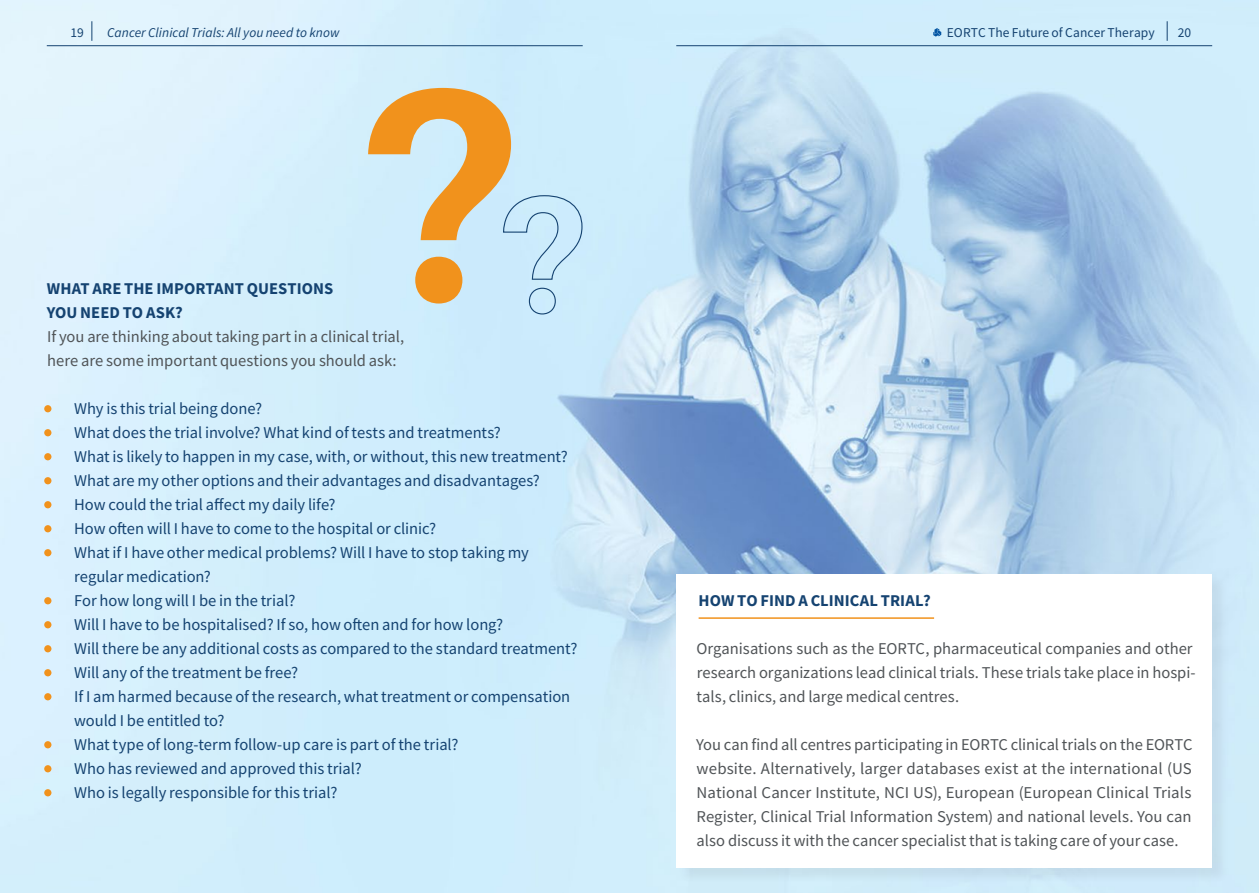
<style>
.page{position:relative;width:1259px;height:893px;background:#fff}
.page>*{position:absolute;margin:0;border:0;box-sizing:border-box;transform-origin:0 0}
.t1{font:16.5px/24px "Source Sans Pro";color:#154371}
.t2{font:16.5px/24px "Source Sans Pro";color:#505457}
.t3{font:700 16.5px/24px "Source Sans Pro";color:#154371}
.t4{font:italic 13.5px "Source Sans Pro";letter-spacing:.005em;color:#154371}
.t5{font:13.5px "Source Sans Pro";letter-spacing:.005em;color:#154371}
</style>
<div class="page">
<img style="left:0;top:0;width:1259px;height:893px">
<hr style="left:47px;top:45px;width:536px;height:1px;background:#154371">
<hr style="left:676px;top:45px;width:536px;height:1px;background:#154371">
<svg style="left:91px;top:21px;width:1px;height:20px"></svg>
<svg style="left:1166px;top:21px;width:1px;height:20px"></svg>
<svg style="left:933px;top:28px;width:8px;height:9px"></svg>
<div style="left:677px;top:575px;width:551px;height:309px;background:#c8e2f1"></div>
<div style="left:676px;top:574px;width:536px;height:293px;background:#fff"></div>
<svg style="left:368px;top:88px;width:215px;height:227px;background:#d4d5c5"></svg>
<div style="left:44px;top:405px;width:7px;height:7px;background:#f1921c;border-radius:50%"></div>
<div style="left:44px;top:429px;width:7px;height:7px;background:#f1921c;border-radius:50%"></div>
<div style="left:44px;top:453px;width:7px;height:7px;background:#f1921c;border-radius:50%"></div>
<div style="left:44px;top:501px;width:7px;height:7px;background:#f1921c;border-radius:50%"></div>
<div style="left:44px;top:525px;width:7px;height:7px;background:#f1921c;border-radius:50%"></div>
<div style="left:44px;top:549px;width:7px;height:7px;background:#f1921c;border-radius:50%"></div>
<div style="left:44px;top:597px;width:7px;height:7px;background:#f1921c;border-radius:50%"></div>
<div style="left:44px;top:621px;width:7px;height:7px;background:#f1921c;border-radius:50%"></div>
<div style="left:44px;top:645px;width:7px;height:7px;background:#f1921c;border-radius:50%"></div>
<div style="left:44px;top:669px;width:7px;height:7px;background:#f1921c;border-radius:50%"></div>
<div style="left:44px;top:693px;width:7px;height:7px;background:#f1921c;border-radius:50%"></div>
<div style="left:44px;top:741px;width:7px;height:7px;background:#f1921c;border-radius:50%"></div>
<div style="left:44px;top:789px;width:7px;height:7px;background:#f1921c;border-radius:50%"></div>
<div style="left:44px;top:765px;width:7px;height:7px;background:#f1921c;border-radius:50%"></div>
<hr style="left:698px;top:617px;width:236px;height:2px;background:#f1921c">
<div style="left:44px;top:477px;width:7px;height:7px;background:#f1921c;border-radius:50%"></div>
<p class="t5" style="left:70px;top:24px;width:15px">19</p>
<p class="t4" style="left:107px;top:24px;width:234px">Cancer Clinical Trials: All you need to know</p>
<p class="t5" style="left:947px;top:24px;width:209px">EORTC The Future of Cancer Therapy</p>
<p class="t5" style="left:1177px;top:24px;width:15px">20</p>
<p class="t3" style="left:47px;top:276px;width:288px">WHAT ARE THE IMPORTANT QUESTIONS<br>YOU NEED TO ASK?</p>
<p class="t2" style="left:47px;top:324px;width:359px">If you are thinking about taking part in a clinical trial, here are some important questions you should ask:</p>
<p class="t1" style="left:46px;top:396px;width:218px">• Why is this trial being done?</p>
<p class="t1" style="left:46px;top:420px;width:457px">• What does the trial involve? What kind of tests and treatments?</p>
<p class="t1" style="left:46px;top:444px;width:524px">• What is likely to happen in my case, with, or without, this new treatment?</p>
<p class="t1" style="left:46px;top:468px;width:496px">• What are my other options and their advantages and disadvantages?</p>
<p class="t1" style="left:46px;top:492px;width:291px">• How could the trial affect my daily life?</p>
<p class="t1" style="left:46px;top:516px;width:392px">• How often will I have to come to the hospital or clinic?</p>
<p class="t1" style="left:74px;top:540px;width:456px;text-indent:-29px">• What if I have other medical problems? Will I have to stop taking my regular medication?</p>
<p class="t1" style="left:46px;top:588px;width:251px">• For how long will I be in the trial?</p>
<p class="t1" style="left:46px;top:613px;width:459px">• Will I have to be hospitalised? If so, how often and for how long?</p>
<p class="t1" style="left:46px;top:637px;width:533px">• Will there be any additional costs as compared to the standard treatment?</p>
<p class="t1" style="left:46px;top:661px;width:254px">• Will any of the treatment be free?</p>
<p class="t1" style="left:74px;top:685px;width:497px;text-indent:-29px">• If I am harmed because of the research, what treatment or compensation would I be entitled to?</p>
<p class="t1" style="left:46px;top:733px;width:414px">• What type of long-term follow-up care is part of the trial?</p>
<p class="t1" style="left:46px;top:757px;width:318px">• Who has reviewed and approved this trial?</p>
<p class="t1" style="left:46px;top:781px;width:293px">• Who is legally responsible for this trial?</p>
<p class="t3" style="left:698px;top:588px;width:234px">HOW TO FIND A CLINICAL TRIAL?</p>
<p class="t2" style="left:696px;top:636px;width:501px">Organisations such as the EORTC, pharmaceutical companies and other research organizations lead clinical trials. These trials take place in hospi&shy;tals, clinics, and large medical centres.</p>
<p class="t2" style="left:696px;top:732px;width:498px;text-align:justify">You can find all centres participating in EORTC clinical trials on the EORTC website. Alternatively, larger databases exist at the international (US National Cancer Institute, NCI US), European (European Clinical Trials Register, Clinical Trial Information System) and national levels. You can also discuss it with the cancer specialist that is taking care of your case.</p>
</div>
